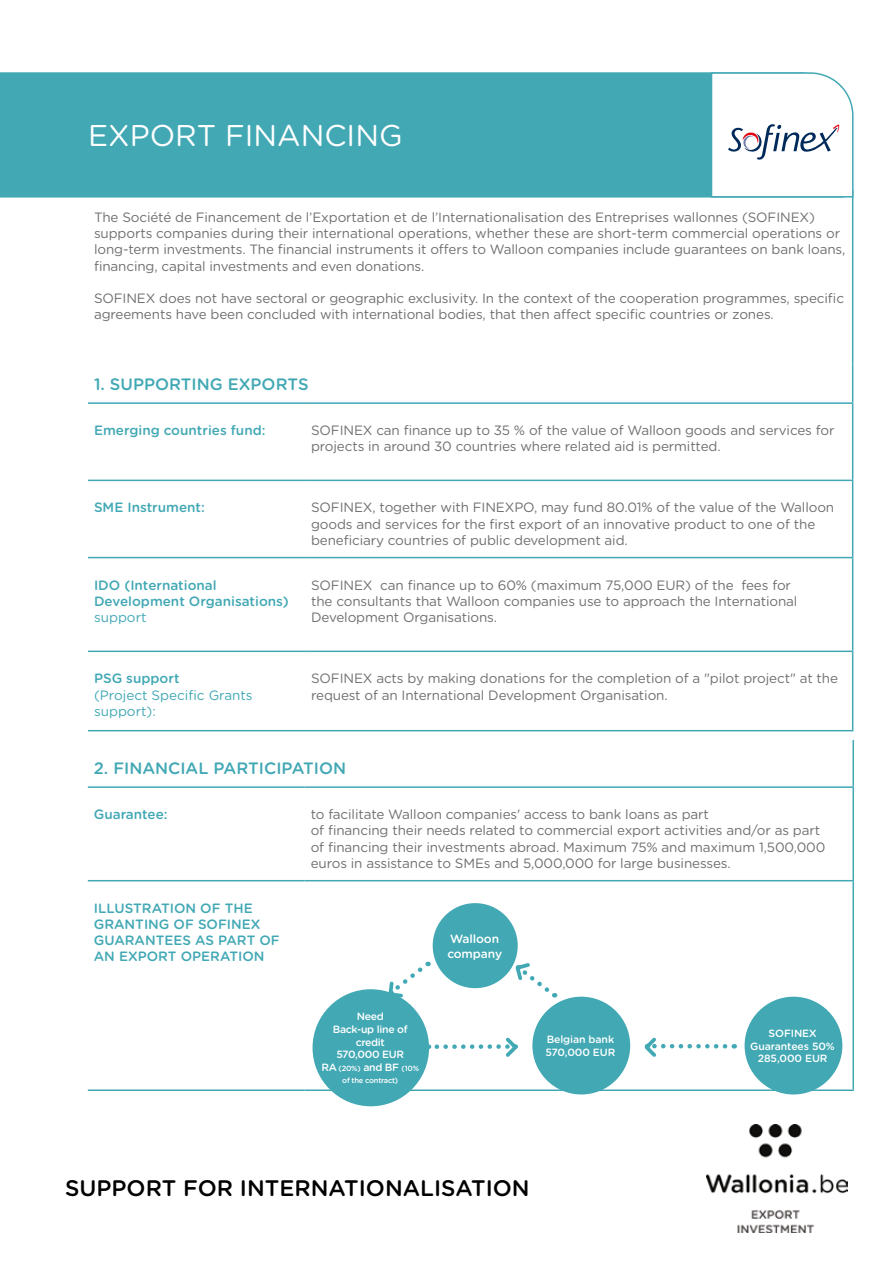
<style>
.page{position:relative;width:893px;height:1263px;background:#fff}
.page>*{position:absolute;margin:0;border:0;box-sizing:border-box;transform-origin:0 0}
.t1{font:30px "Gotham Rounded";color:#fff}
.t2{font:500 22.5px "Gotham Rounded";color:#000}
.t3{font:500 16.5px "Gotham Rounded";color:#41a8b4}
.t4{font:13.5px/16.2px "Gotham Rounded";letter-spacing:-.01em;color:#706f6f}
.t5{font:500 13.5px/16.2px "Gotham Rounded";color:#41a8b4}
.t6{font:13.5px/16.2px "Gotham Rounded";color:#41a8b4}
.t7{font:500 12px/14.4px "Gotham Rounded";letter-spacing:-.01em;color:#fff}
.t8{font:500 10.5px/12.6px "Gotham Rounded";letter-spacing:-.01em;color:#fff;text-align:center}
.t9{font:500 10.5px/12.6px "Gotham Rounded";letter-spacing:-.03em;color:#fff;text-align:center}
.t10{font:500 7.5px/12.6px "Gotham Rounded";letter-spacing:-.03em;color:#fff;text-align:center}
.s1{font-size:10.5px}
</style>
<div class="page">
<img style="left:706px;top:1124px;width:142px;height:108px">
<hr style="left:852px;top:190px;width:1px;height:174px;background:#41a8b4">
<hr style="left:852px;top:364px;width:1px;height:38px;background:#41a8b4">
<hr style="left:88px;top:402px;width:217px;height:2px;background:#41a8b4">
<hr style="left:305px;top:402px;width:548px;height:2px;background:#41a8b4">
<hr style="left:852px;top:404px;width:1px;height:76px;background:#41a8b4">
<hr style="left:88px;top:480px;width:217px;height:1px;background:#41a8b4">
<hr style="left:305px;top:480px;width:548px;height:1px;background:#41a8b4">
<hr style="left:852px;top:481px;width:1px;height:76px;background:#41a8b4">
<hr style="left:88px;top:557px;width:217px;height:1px;background:#41a8b4">
<hr style="left:852px;top:558px;width:1px;height:92px;background:#41a8b4">
<hr style="left:88px;top:650px;width:217px;height:2px;background:#41a8b4">
<hr style="left:852px;top:652px;width:1px;height:78px;background:#41a8b4">
<hr style="left:88px;top:730px;width:217px;height:1px;background:#41a8b4">
<hr style="left:305px;top:557px;width:548px;height:1px;background:#41a8b4">
<hr style="left:305px;top:650px;width:548px;height:2px;background:#41a8b4">
<hr style="left:305px;top:730px;width:548px;height:1px;background:#41a8b4">
<div style="left:0;top:72px;width:710px;height:126px;background:#41a8b4"></div>
<hr style="left:852px;top:740px;width:2px;height:46px;background:#41a8b4">
<hr style="left:88px;top:786px;width:217px;height:2px;background:#41a8b4">
<hr style="left:88px;top:880px;width:217px;height:1px;background:#41a8b4">
<hr style="left:88px;top:1089px;width:217px;height:2px;background:#41a8b4">
<hr style="left:305px;top:786px;width:549px;height:2px;background:#41a8b4">
<hr style="left:305px;top:880px;width:549px;height:1px;background:#41a8b4">
<hr style="left:305px;top:1089px;width:549px;height:2px;background:#41a8b4">
<hr style="left:852px;top:788px;width:2px;height:92px;background:#41a8b4">
<hr style="left:852px;top:881px;width:2px;height:208px;background:#41a8b4">
<div style="left:433px;top:903px;width:85px;height:85px;background:#41a8b4;border-radius:50%"></div>
<div style="left:745px;top:997px;width:97px;height:97px;background:#41a8b4;border-radius:50%"></div>
<div style="left:532px;top:997px;width:98px;height:97px;background:#41a8b4;border-radius:50%"></div>
<div style="left:313px;top:989px;width:116px;height:117px;background:#41a8b4;border-radius:50%"></div>
<svg style="left:386px;top:962px;width:43px;height:38px"></svg>
<svg style="left:513px;top:960px;width:42px;height:37px"></svg>
<svg style="left:437px;top:1037px;width:81px;height:20px"></svg>
<svg style="left:644px;top:1037px;width:81px;height:20px"></svg>
<svg style="left:710px;top:72px;width:144px;height:126px"></svg>
<h1 class="t1" style="left:88px;top:115px;width:316px">EXPORT FINANCING</h1>
<p class="t4" style="left:94px;top:209px;width:753px">The Société de Financement de l’Exportation et de l’Internationalisation des Entreprises wallonnes (SOFINEX) supports companies during their international operations, whether these are short-term commercial operations or long-term investments. The financial instruments it offers to Walloon companies include guarantees on bank loans, financing, capital investments and even donations.</p>
<p class="t4" style="left:94px;top:290px;width:751px">SOFINEX does not have sectoral or geographic exclusivity. In the context of the cooperation programmes, specific agreements have been concluded with international bodies, that then affect specific countries or zones.</p>
<p class="t3" style="left:94px;top:373px;width:216px">1. SUPPORTING EXPORTS</p>
<p class="t5" style="left:94px;top:422px;width:173px">Emerging countries fund:</p>
<p class="t4" style="left:311px;top:422px;width:525px">SOFINEX can finance up to 35 % of the value of Walloon goods and services for projects in around 30 countries where related aid is permitted.</p>
<p class="t5" style="left:94px;top:499px;width:112px">SME Instrument:</p>
<p class="t4" style="left:311px;top:499px;width:525px">SOFINEX, together with FINEXPO, may fund 80.01% of the value of the Walloon goods and services for the first export of an innovative product to one of the beneficiary countries of public development aid.</p>
<p class="t5" style="left:94px;top:576px;width:196px">IDO (International<br>Development Organisations)</p>
<p class="t6" style="left:94px;top:609px;width:54px">support</p>
<p class="t4" style="left:311px;top:576px;width:488px">SOFINEX can finance up to 60% (maximum 75,000 EUR) of the fees for the consultants that Walloon companies use to approach the International<br>Development Organisations.</p>
<p class="t5" style="left:94px;top:670px;width:87px">PSG support</p>
<p class="t6" style="left:94px;top:686px;width:160px">(Project Specific Grants support):</p>
<p class="t4" style="left:311px;top:670px;width:528px">SOFINEX acts by making donations for the completion of a "pilot project" at the request of an International Development Organisation.</p>
<p class="t3" style="left:94px;top:757px;width:254px">2. FINANCIAL PARTICIPATION</p>
<p class="t5" style="left:94px;top:806px;width:75px">Guarantee:</p>
<p class="t4" style="left:311px;top:806px;width:516px">to facilitate Walloon companies' access to bank loans as part<br>of financing their needs related to commercial export activities and/or as part of financing their investments abroad. Maximum 75% and maximum 1,500,000 euros in assistance to SMEs and 5,000,000 for large businesses.</p>
<p class="t5" style="left:94px;top:899px;width:187px">ILLUSTRATION OF THE<br>GRANTING OF SOFINEX<br>GUARANTEES AS PART OF<br>AN EXPORT OPERATION</p>
<p class="t7" style="left:447px;top:931px;width:56px">Walloon company</p>
<p class="t9" style="left:333px;top:1010px;width:77px">Need<br>Back-up line of credit<br>570,000 EUR</p>
<p class="t10" style="left:322px;top:1061px;width:99px"><span class="s1">RA</span> (20%) <span class="s1">and BF</span> (10% of the contract)</p>
<p class="t8" style="left:545px;top:1033px;width:71px;text-align:left">Belgian bank<br>570,000 EUR</p>
<h2 class="t2" style="left:65px;top:1172px;width:466px">SUPPORT FOR INTERNATIONALISATION</h2>
<p class="t8" style="left:750px;top:1027px;width:86px">SOFINEX<br>Guarantees 50%<br>285,000 EUR</p>
</div>
